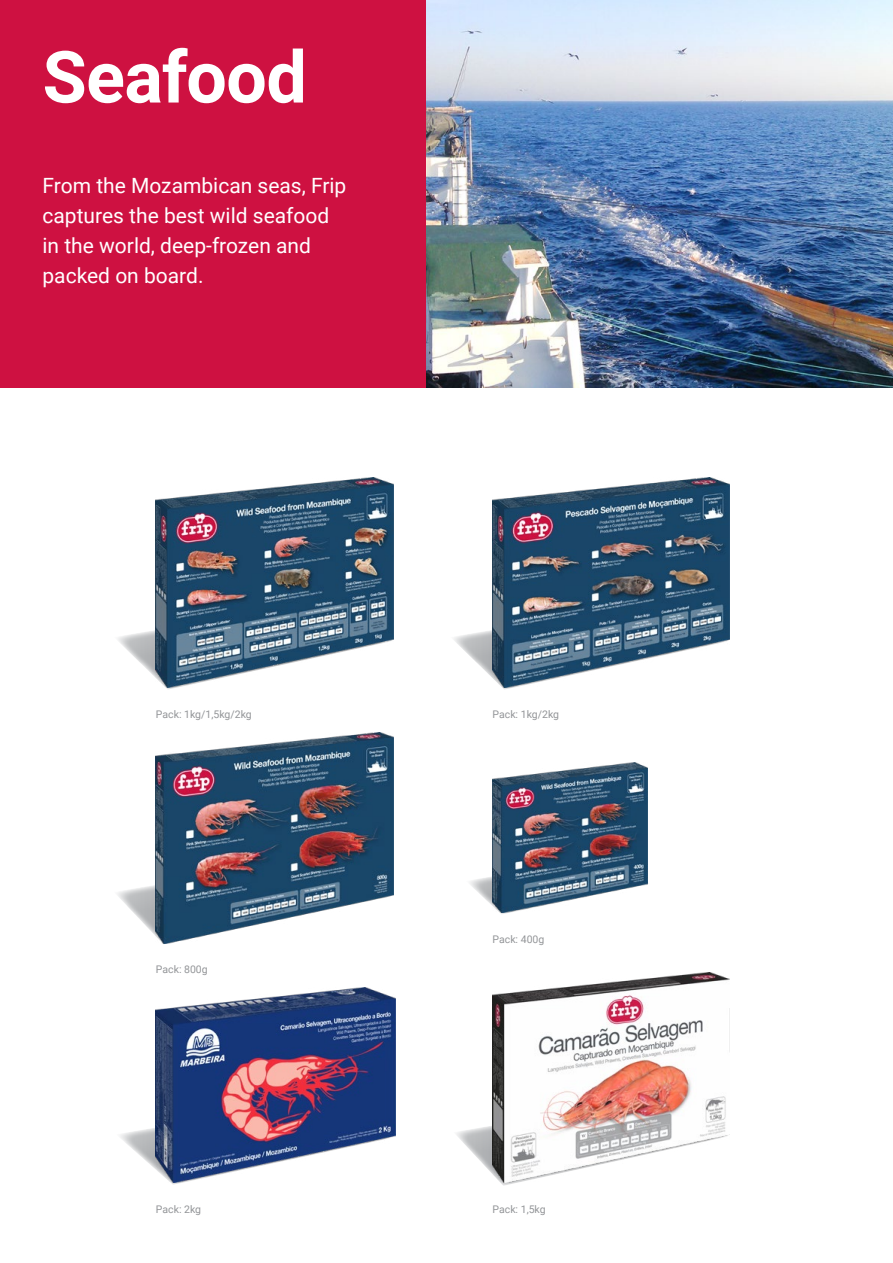
<style>
.page{position:relative;width:893px;height:1263px;background:#fff}
.page>*{position:absolute;margin:0;border:0;box-sizing:border-box;transform-origin:0 0}
.t1{font:700 72px "Roboto";letter-spacing:-.01em;color:#fff}
.t2{font:21px/30px "Roboto";color:#fff}
.t3{font:10.5px "Roboto";color:#939598}
</style>
<div class="page">
<img style="left:425px;top:0;width:468px;height:388px">
<div style="left:0;top:0;width:425px;height:388px;background:#ce1141"></div>
<svg style="left:117px;top:856px;width:55px;height:88px"></svg>
<svg style="left:120px;top:1099px;width:59px;height:86px"></svg>
<svg style="left:456px;top:1097px;width:58px;height:89px"></svg>
<svg style="left:470px;top:857px;width:178px;height:57px"></svg>
<svg style="left:118px;top:602px;width:55px;height:87px"></svg>
<svg style="left:454px;top:602px;width:56px;height:87px"></svg>
<img style="left:156px;top:478px;width:237px;height:210px">
<img style="left:156px;top:733px;width:237px;height:210px">
<img style="left:493px;top:972px;width:237px;height:211px">
<img style="left:156px;top:988px;width:239px;height:195px">
<img style="left:493px;top:763px;width:154px;height:150px">
<img style="left:493px;top:478px;width:237px;height:210px">
<h1 class="t1" style="left:43px;top:26px;width:266px">Seafood</h1>
<p class="t2" style="left:43px;top:169px;width:305px">From the Mozambican seas, Frip captures the best wild seafood in the world, deep-frozen and packed on board.</p>
<p class="t3" style="left:156px;top:706px;width:97px">Pack: 1kg/1,5kg/2kg</p>
<p class="t3" style="left:156px;top:961px;width:53px">Pack: 800g</p>
<p class="t3" style="left:493px;top:706px;width:68px">Pack: 1kg/2kg</p>
<p class="t3" style="left:493px;top:931px;width:53px">Pack: 400g</p>
<p class="t3" style="left:156px;top:1201px;width:47px">Pack: 2kg</p>
<p class="t3" style="left:493px;top:1201px;width:55px">Pack: 1,5kg</p>
</div>
